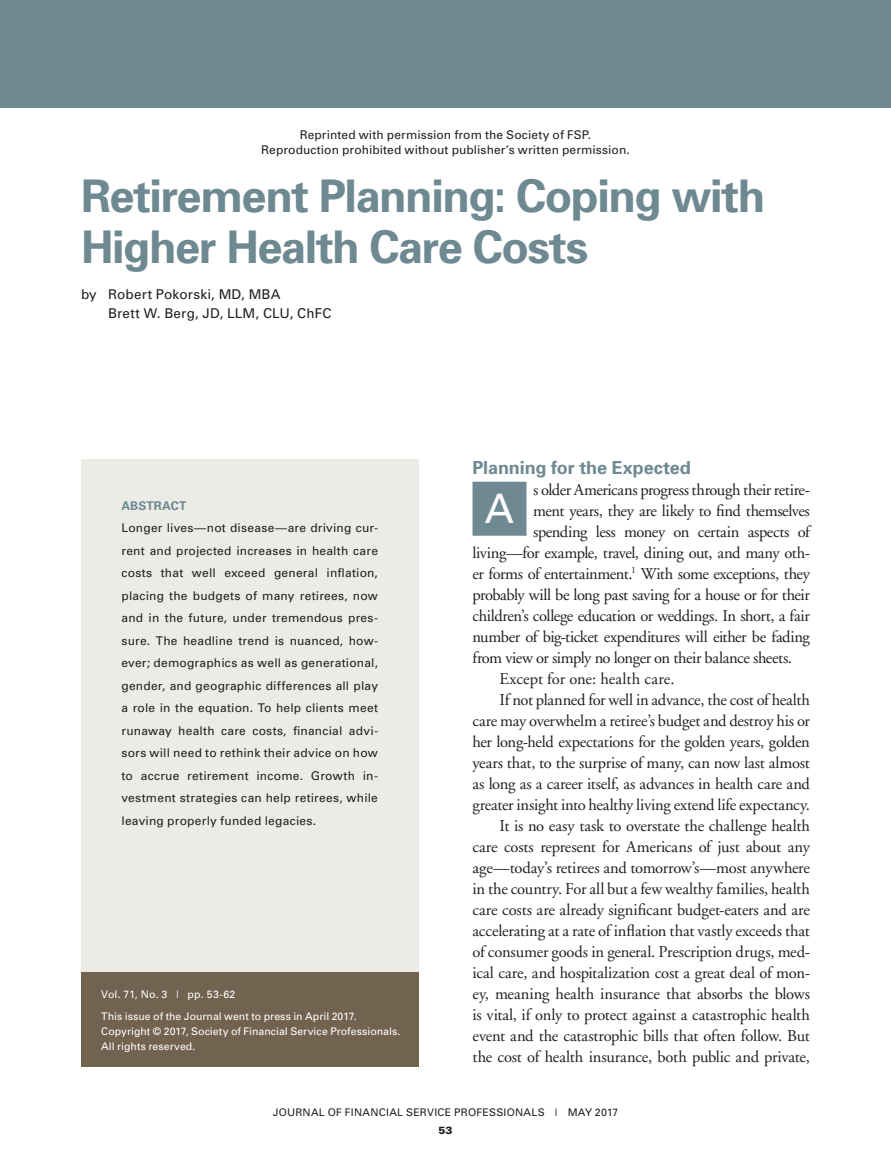
<style>
.page{position:relative;width:891px;height:1175px;background:#fff}
.page>*{position:absolute;margin:0;border:0;box-sizing:border-box;transform-origin:0 0}
.Article_TItle{font:700 45px/51px "Univers";letter-spacing:-.03em;color:#6e8991}
.t1{font:40.5px "Univers";color:#fff}
.Subhead_1{font:700 18px "Univers";letter-spacing:-.005em;color:#6e8991}
.Text{font:16.5px/21px "Adobe Garamond";letter-spacing:-.025em;color:#231f20;text-align:justify}
.Text-2{font:16.5px "Adobe Garamond";color:#231f20}
.Author_Name{font:13.5px "Univers";letter-spacing:.01em;color:#231f20}
.Abstract{font:12px/22.5px "Univers";letter-spacing:.01em;color:#231f20;text-align:justify}
.t2{font:700 12px "Univers";letter-spacing:.01em;color:#6e8991}
.t3{font:10.5px "Univers";letter-spacing:.005em;color:#fff}
.t4{font:10.5px "Univers";letter-spacing:.025em;color:#231f20}
.t5{font:900 10.5px "Univers";color:#231f20}
.s1{color:#6e8991}
</style>
<div class="page">
<div style="left:0;top:0;width:891px;height:108px;background:#6e8991"></div>
<div style="left:81px;top:459px;width:337px;height:527px;background:#ecece7"></div>
<div style="left:81px;top:972px;width:337px;height:94px;background:#726350"></div>
<div style="left:473px;top:482px;width:53px;height:53px;background:#6e8991"></div>
<div style="left:472px;top:482px;width:54px;height:54px;border:2px solid #6e8991"></div>
<p class="Abstract" style="left:300px;top:123px;width:293px">Reprinted with permission from the Society of FSP.</p>
<p class="Abstract" style="left:261px;top:138px;width:370px">Reproduction prohibited without publisher’s written permission.</p>
<p class="Article_TItle" style="left:81px;top:169px;width:686px">Retirement Planning: Coping with<br>Higher Health Care Costs</p>
<p class="Author_Name" style="left:81px;top:286px;width:201px">by Robert Pokorski, MD, MBA</p>
<p class="Author_Name" style="left:108px;top:304px;width:225px">Brett W. Berg, JD, LLM, CLU, ChFC</p>
<p class="t2" style="left:122px;top:497px;width:66px">ABSTRACT</p>
<p class="Abstract" style="left:122px;top:516px;width:258px">Longer lives—not disease—are driving cur&shy;rent and projected increases in health care costs that well exceed general inflation, placing the budgets of many retirees, now and in the future, under tremendous pres&shy;sure. The headline trend is nuanced, how&shy;ever; demographics as well as generational, gender, and geographic differences all play a role in the equation. To help clients meet runaway health care costs, financial advi&shy;sors will need to rethink their advice on how to accrue retirement income. Growth in&shy;vestment strategies can help retirees, while leaving properly funded legacies.</p>
<p class="t3" style="left:101px;top:987px;width:136px">Vol. 71, No. 3 | pp. 53-62</p>
<p class="t3" style="left:101px;top:1009px;width:257px">This issue of the Journal went to press in April 2017.</p>
<p class="t3" style="left:101px;top:1024px;width:301px">Copyright © 2017, Society of Financial Service Professionals.</p>
<p class="t3" style="left:101px;top:1039px;width:96px">All rights reserved.</p>
<p class="Subhead_1" style="left:472px;top:456px;width:220px">Planning for the Expected</p>
<p class="Text" style="left:533px;top:479px;width:278px">s older Americans progress through their retire-</p>
<p class="Text" style="left:533px;top:500px;width:278px">ment years, they are likely to find themselves</p>
<p class="Text" style="left:533px;top:521px;width:278px">spending less money on certain aspects of</p>
<p class="Text" style="left:472px;top:542px;width:339px">living—for example, travel, dining out, and many oth-</p>
<p class="Text" style="left:472px;top:563px;width:339px">er forms of entertainment.<sup>1</sup> With some exceptions, they</p>
<p class="Text" style="left:472px;top:584px;width:339px">probably will be long past saving for a house or for their</p>
<p class="Text" style="left:472px;top:605px;width:339px">children’s college education or weddings. In short, a fair</p>
<p class="Text" style="left:472px;top:626px;width:339px">number of big-ticket expenditures will either be fading</p>
<p class="Text" style="left:472px;top:647px;width:321px">from view or simply no longer on their balance sheets.</p>
<p class="Text-2" style="left:499px;top:670px;width:176px">Except for one: health care.</p>
<p class="Text" style="left:472px;top:689px;width:339px;text-indent:27px">If not planned for well in advance, the cost of health care may overwhelm a retiree’s budget and destroy his or her long-held expectations for the golden years, golden years that, to the surprise of many, can now last almost as long as a career itself, as advances in health care and greater insight into healthy living extend life expectancy.</p>
<p class="Text" style="left:472px;top:815px;width:339px;text-indent:27px">It is no easy task to overstate the challenge health care costs represent for Americans of just about any age—today’s retirees and tomorrow’s—most anywhere in the country. For all but a few wealthy families, health care costs are already significant budget-eaters and are accelerating at a rate of inflation that vastly exceeds that of consumer goods in general. Prescription drugs, med&shy;ical care, and hospitalization cost a great deal of mon&shy;ey, meaning health insurance that absorbs the blows is vital, if only to protect against a catastrophic health event and the catastrophic bills that often follow. But the cost of health insurance, both public and private,</p>
<p class="t1" style="left:485px;top:484px;width:31px">A</p>
<p class="t4" style="left:273px;top:1105px;width:347px">JOURNAL OF FINANCIAL SERVICE PROFESSIONALS <span class="s1">|</span> MAY 2017</p>
<p class="t5" style="left:438px;top:1123px;width:16px">53</p>
</div>
